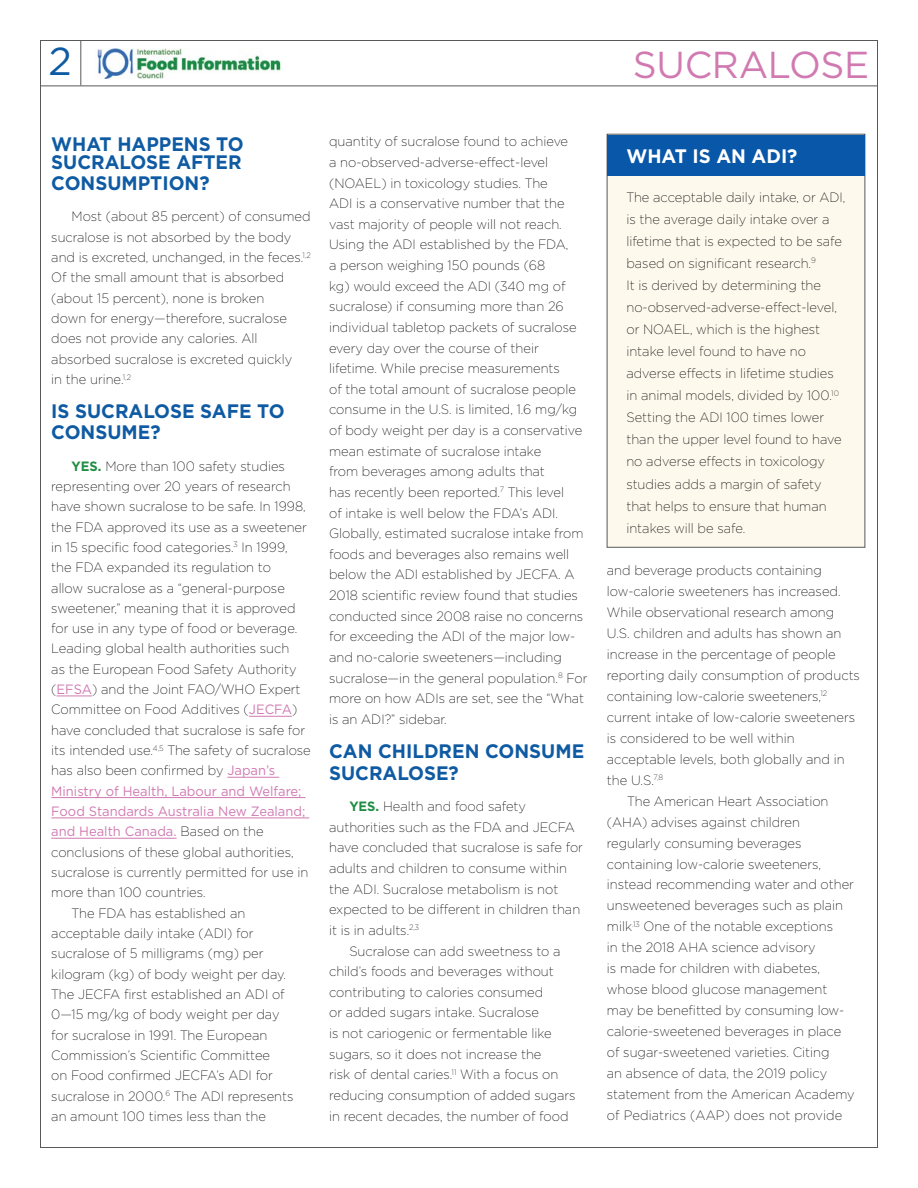
<style>
.page{position:relative;width:918px;height:1188px;background:#fff}
.page>*{position:absolute;margin:0;border:0;box-sizing:border-box;transform-origin:0 0}
.t1{font:39px "Gotham";color:#0f5ba3}
.t2{font:37.5px "Gotham";letter-spacing:-.01em;color:#d17ab2}
.t3{font:700 19.5px/21.3px "Gotham";color:#0f5ba3;scale:.96 1}
.t4{font:700 19.5px "Gotham";color:#fff;scale:.96 1}
.t5{font:200 13.5px/20.5px "Gotham";color:#000;scale:.96 1}
.t6{font:13.5px "Gotham";color:#d17ab2;scale:.96 1}
.s1{font-weight:700;color:#208e44}
.s2{font-weight:400;color:#d17ab2}
.s3{font-weight:200;color:#000}
</style>
<div class="page">
<hr style="left:40px;top:86px;width:838px;height:1px;background:#58595b">
<hr style="left:81px;top:40px;width:1px;height:45px;background:#58595b">
<img style="left:97px;top:49px;width:184px;height:29px">
<div style="left:607px;top:134px;width:258px;height:413px;background:#fdf9ed"></div>
<hr style="left:57px;top:696px;width:35px;height:1px;background:#d17ab2">
<hr style="left:249px;top:716px;width:43px;height:1px;background:#d17ab2">
<hr style="left:227px;top:777px;width:52px;height:1px;background:#d17ab2">
<hr style="left:51px;top:797px;width:255px;height:1px;background:#d17ab2">
<hr style="left:51px;top:818px;width:258px;height:1px;background:#d17ab2">
<hr style="left:51px;top:838px;width:126px;height:1px;background:#d17ab2">
<div style="left:607px;top:135px;width:258px;height:40px;background:#0957a8"></div>
<h1 class="t1" style="left:48px;top:39px;width:25px">2</h1>
<h2 class="t2" style="left:633px;top:44px;width:238px">SUCRALOSE</h2>
<h3 class="t3" style="left:51px;top:135px;width:202px;line-height:18.1px">WHAT HAPPENS TO<br>SUCRALOSE AFTER</h3>
<h3 class="t3" style="left:51px;top:172px;width:166px">CONSUMPTION?</h3>
<p class="t5" style="left:51px;top:206px;width:272px;text-indent:20px">Most (about 85 percent) of consumed sucralose is not absorbed by the body and is excreted, unchanged, in the feces.<sup>1,2<br></sup>Of the small amount that is absorbed (about 15 percent), none is broken<br>down for energy—therefore, sucralose does not provide any calories. All absorbed sucralose is excreted quickly<br>in the urine.<sup>1,2</sup></p>
<h3 class="t3" style="left:51px;top:400px;width:245px">IS SUCRALOSE SAFE TO<br>CONSUME?</h3>
<p class="t5" style="left:72px;top:455px;width:224px"><span class="s1">YES.</span> More than 100 safety studies</p>
<p class="t5" style="left:51px;top:476px;width:251px">representing over 20 years of research</p>
<p class="t5" style="left:51px;top:496px;width:267px">have shown sucralose to be safe. In 1998,</p>
<p class="t5" style="left:51px;top:516px;width:268px">the FDA approved its use as a sweetener</p>
<p class="t5" style="left:51px;top:537px;width:248px">in 15 specific food categories.<sup>3</sup> In 1999,</p>
<p class="t5" style="left:51px;top:557px;width:230px">the FDA expanded its regulation to</p>
<p class="t5" style="left:51px;top:577px;width:245px">allow sucralose as a “general-purpose</p>
<p class="t5" style="left:51px;top:598px;width:256px">sweetener,” meaning that it is approved</p>
<p class="t5" style="left:51px;top:618px;width:258px">for use in any type of food or beverage.</p>
<p class="t5" style="left:51px;top:638px;width:250px">Leading global health authorities such</p>
<p class="t5" style="left:51px;top:659px;width:257px">as the European Food Safety Authority</p>
<p class="t5" style="left:51px;top:679px;width:261px">(<span class="s2">EFSA</span>) and the Joint FAO/WHO Expert</p>
<p class="t5" style="left:51px;top:699px;width:258px">Committee on Food Additives (<span class="s2">JECFA</span>)</p>
<p class="t5" style="left:51px;top:720px;width:266px">have concluded that sucralose is safe for</p>
<p class="t5" style="left:51px;top:740px;width:272px">its intended use.<sup>4,5</sup> The safety of sucralose</p>
<p class="t5" style="left:51px;top:760px;width:235px">has also been confirmed by <span class="s2">Japan’s</span></p>
<p class="t6" style="left:51px;top:784px;width:262px">Ministry of Health, Labour and Welfare;</p>
<p class="t6" style="left:51px;top:804px;width:266px">Food Standards Australia New Zealand;</p>
<p class="t6" style="left:51px;top:824px;width:223px">and Health Canada. <span class="s3">Based on the</span></p>
<p class="t5" style="left:51px;top:842px;width:254px">conclusions of these global authorities,</p>
<p class="t5" style="left:51px;top:862px;width:269px">sucralose is currently permitted for use in</p>
<p class="t5" style="left:51px;top:882px;width:162px">more than 100 countries.</p>
<p class="t5" style="left:72px;top:903px;width:183px">The FDA has established an</p>
<p class="t5" style="left:51px;top:923px;width:212px">acceptable daily intake (ADI) for</p>
<p class="t5" style="left:51px;top:943px;width:222px">sucralose of 5 milligrams (mg) per</p>
<p class="t5" style="left:51px;top:964px;width:246px">kilogram (kg) of body weight per day.</p>
<p class="t5" style="left:51px;top:984px;width:245px">The JECFA first established an ADI of</p>
<p class="t5" style="left:51px;top:1004px;width:239px">0—15 mg/kg of body weight per day</p>
<p class="t5" style="left:51px;top:1025px;width:227px">for sucralose in 1991. The European</p>
<p class="t5" style="left:51px;top:1045px;width:230px">Commission’s Scientific Committee</p>
<p class="t5" style="left:51px;top:1065px;width:232px">on Food confirmed JECFA’s ADI for</p>
<p class="t5" style="left:51px;top:1086px;width:254px">sucralose in 2000.<sup>6</sup> The ADI represents</p>
<p class="t5" style="left:51px;top:1106px;width:225px">an amount 100 times less than the</p>
<p class="t5" style="left:329px;top:131px;width:271px">quantity of sucralose found to achieve<br>a no-observed-adverse-effect-level (NOAEL) in toxicology studies. The<br>ADI is a conservative number that the vast majority of people will not reach.<br>Using the ADI established by the FDA,<br>a person weighing 150 pounds (68<br>kg) would exceed the ADI (340 mg of sucralose) if consuming more than 26 individual tabletop packets of sucralose every day over the course of their lifetime. While precise measurements<br>of the total amount of sucralose people consume in the U.S. is limited, 1.6 mg/kg of body weight per day is a conservative mean estimate of sucralose intake<br>from beverages among adults that<br>has recently been reported.<sup>7</sup> This level<br>of intake is well below the FDA’s ADI.<br>Globally, estimated sucralose intake from foods and beverages also remains well below the ADI established by JECFA. A 2018 scientific review found that studies conducted since 2008 raise no concerns for exceeding the ADI of the major low&shy;and no-calorie sweeteners—including sucralose—in the general population.<sup>8</sup> For more on how ADIs are set, see the “What is an ADI?” sidebar.</p>
<h3 class="t3" style="left:329px;top:740px;width:267px">CAN CHILDREN CONSUME<br>SUCRALOSE?</h3>
<p class="t5" style="left:349px;top:796px;width:186px"><span class="s1">YES.</span> Health and food safety</p>
<p class="t5" style="left:329px;top:817px;width:258px">authorities such as the FDA and JECFA</p>
<p class="t5" style="left:329px;top:837px;width:266px">have concluded that sucralose is safe for</p>
<p class="t5" style="left:329px;top:858px;width:249px">adults and children to consume within</p>
<p class="t5" style="left:329px;top:878px;width:240px">the ADI. Sucralose metabolism is not</p>
<p class="t5" style="left:329px;top:899px;width:263px">expected to be different in children than</p>
<p class="t5" style="left:329px;top:920px;width:95px">it is in adults.<sup>2,3</sup></p>
<p class="t5" style="left:349px;top:940px;width:222px">Sucralose can add sweetness to a</p>
<p class="t5" style="left:329px;top:961px;width:236px">child’s foods and beverages without</p>
<p class="t5" style="left:329px;top:982px;width:225px">contributing to calories consumed</p>
<p class="t5" style="left:329px;top:1002px;width:220px">or added sugars intake. Sucralose</p>
<p class="t5" style="left:329px;top:1023px;width:234px">is not cariogenic or fermentable like</p>
<p class="t5" style="left:329px;top:1043px;width:223px">sugars, so it does not increase the</p>
<p class="t5" style="left:329px;top:1064px;width:240px">risk of dental caries.<sup>11</sup> With a focus on</p>
<p class="t5" style="left:329px;top:1085px;width:258px">reducing consumption of added sugars</p>
<p class="t5" style="left:329px;top:1105px;width:251px">in recent decades, the number of food</p>
<h3 class="t4" style="left:626px;top:145px;width:180px">WHAT IS AN ADI?</h3>
<p class="t5" style="left:626px;top:186px;width:230px;line-height:22px">The acceptable daily intake, or ADI, is the average daily intake over a lifetime that is expected to be safe based on significant research.<sup>9<br></sup>It is derived by determining the no-observed-adverse-effect-level, or NOAEL, which is the highest intake level found to have no adverse effects in lifetime studies in animal models, divided by 100.<sup>10<br></sup>Setting the ADI 100 times lower than the upper level found to have no adverse effects in toxicology studies adds a margin of safety that helps to ensure that human intakes will be safe.</p>
<p class="t5" style="left:607px;top:560px;width:226px">and beverage products containing</p>
<p class="t5" style="left:607px;top:581px;width:245px">low-calorie sweeteners has increased.</p>
<p class="t5" style="left:607px;top:602px;width:238px">While observational research among</p>
<p class="t5" style="left:607px;top:623px;width:246px">U.S. children and adults has shown an</p>
<p class="t5" style="left:607px;top:644px;width:240px">increase in the percentage of people</p>
<p class="t5" style="left:607px;top:665px;width:265px">reporting daily consumption of products</p>
<p class="t5" style="left:607px;top:686px;width:231px">containing low-calorie sweeteners,<sup>12</sup></p>
<p class="t5" style="left:607px;top:707px;width:260px">current intake of low-calorie sweeteners</p>
<p class="t5" style="left:607px;top:728px;width:197px">is considered to be well within</p>
<p class="t5" style="left:607px;top:749px;width:249px">acceptable levels, both globally and in</p>
<p class="t5" style="left:607px;top:769px;width:60px">the U.S.<sup>7,8</sup></p>
<p class="t5" style="left:627px;top:790px;width:211px">The American Heart Association</p>
<p class="t5" style="left:607px;top:811px;width:203px">(AHA) advises against children</p>
<p class="t5" style="left:607px;top:832px;width:204px">regularly consuming beverages</p>
<p class="t5" style="left:607px;top:853px;width:225px">containing low-calorie sweeteners,</p>
<p class="t5" style="left:607px;top:874px;width:259px">instead recommending water and other</p>
<p class="t5" style="left:607px;top:895px;width:248px">unsweetened beverages such as plain</p>
<p class="t5" style="left:607px;top:916px;width:237px">milk<sup>.13</sup> One of the notable exceptions</p>
<p class="t5" style="left:607px;top:937px;width:219px">in the 2018 AHA science advisory</p>
<p class="t5" style="left:607px;top:958px;width:223px">is made for children with diabetes,</p>
<p class="t5" style="left:607px;top:979px;width:231px">whose blood glucose management</p>
<p class="t5" style="left:607px;top:1000px;width:249px">may be benefitted by consuming low-</p>
<p class="t5" style="left:607px;top:1021px;width:246px">calorie-sweetened beverages in place</p>
<p class="t5" style="left:607px;top:1042px;width:233px">of sugar-sweetened varieties. Citing</p>
<p class="t5" style="left:607px;top:1063px;width:231px">an absence of data, the 2019 policy</p>
<p class="t5" style="left:607px;top:1084px;width:260px">statement from the American Academy</p>
<p class="t5" style="left:607px;top:1105px;width:247px">of Pediatrics (AAP) does not provide</p>
</div>
